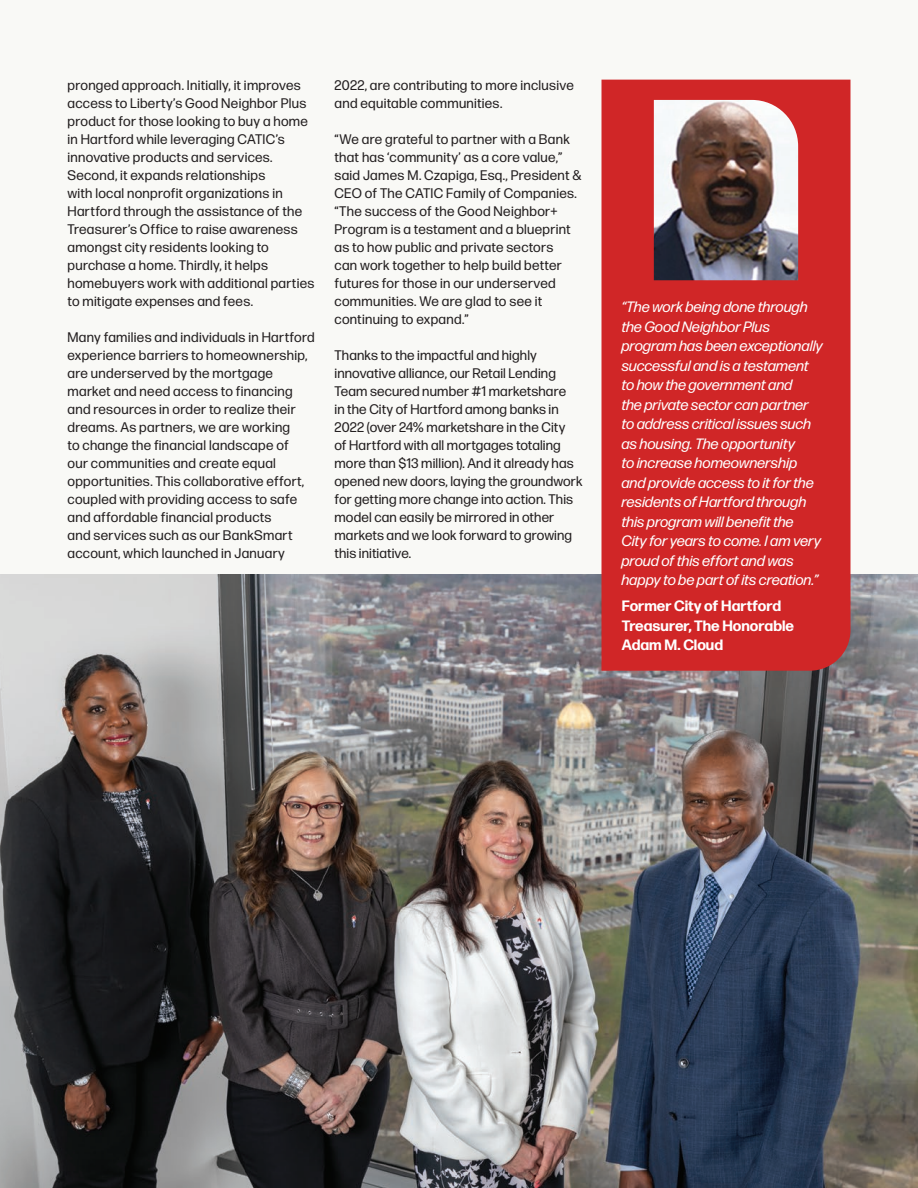
<style>
.page{position:relative;width:918px;height:1188px;background:#f9f9f6}
.page>*{position:absolute;margin:0;border:0;box-sizing:border-box;transform-origin:0 0}
.quote_small{font:italic 15px/19.5px "Forma DJR Text";letter-spacing:-.005em;color:#fff}
.Quote_Author{font:700 15px/19.5px "Forma DJR Text";color:#fff}
.t1{font:13.8px/18px "Forma DJR Text";letter-spacing:.02em;color:#231f20}
</style>
<div class="page">
<img style="left:0;top:574px;width:918px;height:614px">
<div style="left:602px;top:80px;width:248px;height:591px;background:#d02627"></div>
<img style="left:654px;top:100px;width:144px;height:180px">
<p class="t1" style="left:68px;top:76px;width:248px">pronged approach. Initially, it improves access to Liberty’s Good Neighbor Plus product for those looking to buy a home in Hartford while leveraging CATIC’s innovative products and services.<br>Second, it expands relationships<br>with local nonprofit organizations in Hartford through the assistance of the Treasurer’s Office to raise awareness amongst city residents looking to purchase a home. Thirdly, it helps homebuyers work with additional parties to mitigate expenses and fees.</p>
<p class="t1" style="left:68px;top:328px;width:249px">Many families and individuals in Hartford experience barriers to homeownership, are underserved by the mortgage market and need access to financing and resources in order to realize their dreams. As partners, we are working<br>to change the financial landscape of<br>our communities and create equal opportunities. This collaborative effort, coupled with providing access to safe and affordable financial products<br>and services such as our BankSmart account, which launched in January</p>
<p class="t1" style="left:334px;top:76px;width:241px">2022, are contributing to more inclusive and equitable communities.</p>
<p class="t1" style="left:334px;top:130px;width:249px">“We are grateful to partner with a Bank that has ‘community’ as a core value,” said James M. Czapiga, Esq., President &amp; CEO of The CATIC Family of Companies. “The success of the Good Neighbor+ Program is a testament and a blueprint as to how public and private sectors<br>can work together to help build better futures for those in our underserved communities. We are glad to see it continuing to expand.”</p>
<p class="t1" style="left:334px;top:346px;width:250px">Thanks to the impactful and highly innovative alliance, our Retail Lending Team secured number #1 marketshare<br>in the City of Hartford among banks in 2022 (over 24% marketshare in the City<br>of Hartford with all mortgages totaling more than $13 million). And it already has opened new doors, laying the groundwork for getting more change into action. This model can easily be mirrored in other markets and we look forward to growing this initiative.</p>
<p class="quote_small" style="left:622px;top:297px;width:203px">“The work being done through the Good Neighbor Plus program has been exceptionally successful and is a testament to how the government and<br>the private sector can partner to address critical issues such as housing. The opportunity<br>to increase homeownership and provide access to it for the residents of Hartford through this program will benefit the<br>City for years to come. I am very proud of this effort and was happy to be part of its creation.”</p>
<p class="Quote_Author" style="left:622px;top:596px;width:174px">Former City of Hartford<br>Treasurer, The Honorable<br>Adam M. Cloud</p>
</div>
